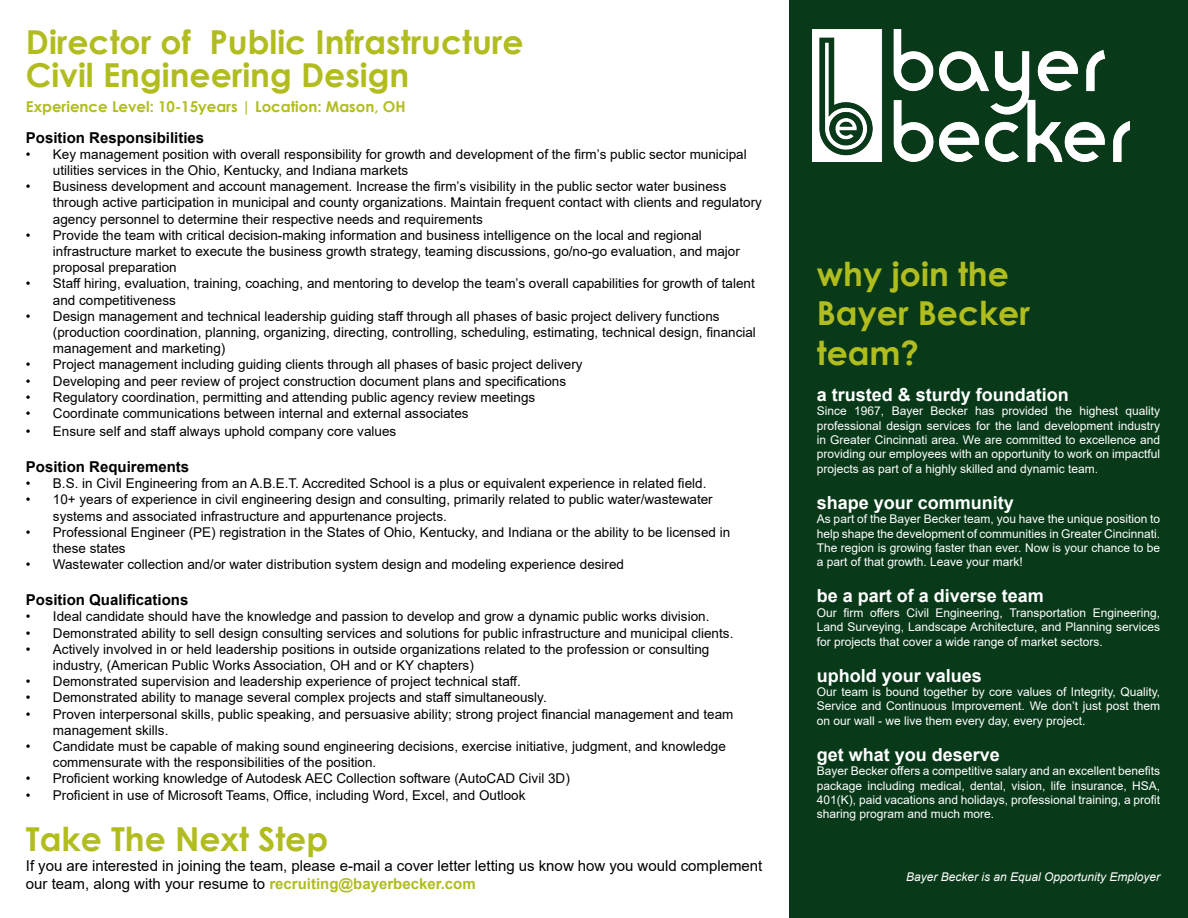
<style>
.page{position:relative;width:1188px;height:918px;background:#fff}
.page>*{position:absolute;margin:0;border:0;box-sizing:border-box;transform-origin:0 0}
.t1{font:700 33px "Century Gothic";color:#b1bd1f}
.t2{font:700 18px "Arial";color:#fff}
.t3{font:15px/18px "Arial";color:#000}
.t4{font:700 15px "Arial";color:#000}
.t5{font:700 15px "Century Gothic";color:#b1bd1f}
.t6{font:13.5px/16.2px "Arial";color:#000}
.t7{font:12px/14.4px "Arial";color:#fff;text-align:justify}
.t8{font:italic 12px "Arial";color:#fff}
.s1{font-weight:700;color:#b1bd1f}
</style>
<div class="page">
<div style="left:789px;top:0;width:399px;height:918px;background:#083a19"></div>
<img style="left:812px;top:29px;width:317px;height:133px">
<p class="t1" style="left:26px;top:17px;width:499px">Director of Public Infrastructure</p>
<p class="t1" style="left:26px;top:50px;width:385px">Civil Engineering Design</p>
<p class="t5" style="left:26px;top:96px;width:381px">Experience Level: 10-15years | Location: Mason, OH</p>
<p class="t4" style="left:26px;top:127px;width:180px">Position Responsibilities</p>
<p class="t6" style="left:53px;top:146px;width:695px;text-indent:-27px">• Key management position with overall responsibility for growth and development of the firm’s public sector municipal utilities services in the Ohio, Kentucky, and Indiana markets</p>
<p class="t6" style="left:53px;top:178px;width:711px;text-indent:-27px">• Business development and account management. Increase the firm’s visibility in the public sector water business through active participation in municipal and county organizations. Maintain frequent contact with clients and regulatory agency personnel to determine their respective needs and requirements</p>
<p class="t6" style="left:53px;top:227px;width:689px;text-indent:-27px">• Provide the team with critical decision-making information and business intelligence on the local and regional infrastructure market to execute the business growth strategy, teaming discussions, go/no-go evaluation, and major proposal preparation</p>
<p class="t6" style="left:53px;top:275px;width:703px;text-indent:-27px">• Staff hiring, evaluation, training, coaching, and mentoring to develop the team’s overall capabilities for growth of talent and competitiveness</p>
<p class="t6" style="left:53px;top:308px;width:705px;text-indent:-27px">• Design management and technical leadership guiding staff through all phases of basic project delivery functions (production coordination, planning, organizing, directing, controlling, scheduling, estimating, technical design, financial management and marketing)</p>
<p class="t6" style="left:26px;top:356px;width:558px">• Project management including guiding clients through all phases of basic project delivery</p>
<p class="t6" style="left:26px;top:373px;width:542px">• Developing and peer review of project construction document plans and specifications</p>
<p class="t6" style="left:26px;top:389px;width:511px">• Regulatory coordination, permitting and attending public agency review meetings</p>
<p class="t6" style="left:26px;top:405px;width:444px">• Coordinate communications between internal and external associates</p>
<p class="t6" style="left:26px;top:423px;width:372px">• Ensure self and staff always uphold company core values</p>
<p class="t4" style="left:26px;top:456px;width:165px">Position Requirements</p>
<p class="t6" style="left:26px;top:475px;width:682px">• B.S. in Civil Engineering from an A.B.E.T. Accredited School is a plus or equivalent experience in related field.</p>
<p class="t6" style="left:53px;top:491px;width:661px;text-indent:-27px">• 10+ years of experience in civil engineering design and consulting, primarily related to public water/wastewater systems and associated infrastructure and appurtenance projects.</p>
<p class="t6" style="left:53px;top:524px;width:679px;text-indent:-27px">• Professional Engineer (PE) registration in the States of Ohio, Kentucky, and Indiana or the ability to be licensed in these states</p>
<p class="t6" style="left:26px;top:556px;width:600px">• Wastewater collection and/or water distribution system design and modeling experience desired</p>
<p class="t4" style="left:26px;top:589px;width:164px">Position Qualifications</p>
<p class="t6" style="left:26px;top:608px;width:685px">• Ideal candidate should have the knowledge and passion to develop and grow a dynamic public works division.</p>
<p class="t6" style="left:26px;top:625px;width:709px">• Demonstrated ability to sell design consulting services and solutions for public infrastructure and municipal clients.</p>
<p class="t6" style="left:53px;top:641px;width:658px;text-indent:-27px">• Actively involved in or held leadership positions in outside organizations related to the profession or consulting industry, (American Public Works Association, OH and or KY chapters)</p>
<p class="t6" style="left:26px;top:673px;width:496px">• Demonstrated supervision and leadership experience of project technical staff.</p>
<p class="t6" style="left:26px;top:689px;width:522px">• Demonstrated ability to manage several complex projects and staff simultaneously.</p>
<p class="t6" style="left:53px;top:706px;width:682px;text-indent:-27px">• Proven interpersonal skills, public speaking, and persuasive ability; strong project financial management and team management skills.</p>
<p class="t6" style="left:53px;top:738px;width:675px;text-indent:-27px">• Candidate must be capable of making sound engineering decisions, exercise initiative, judgment, and knowledge commensurate with the responsibilities of the position.</p>
<p class="t6" style="left:26px;top:770px;width:545px">• Proficient working knowledge of Autodesk AEC Collection software (AutoCAD Civil 3D)</p>
<p class="t6" style="left:26px;top:787px;width:501px">• Proficient in use of Microsoft Teams, Office, including Word, Excel, and Outlook</p>
<p class="t1" style="left:26px;top:814px;width:304px">Take The Next Step</p>
<p class="t3" style="left:26px;top:857px;width:738px">If you are interested in joining the team, please e-mail a cover letter letting us know how you would complement our team, along with your resume to <span class="s1">recruiting@bayerbecker.com</span></p>
<p class="t1" style="left:817px;top:249px;width:194px">why join the</p>
<p class="t1" style="left:817px;top:288px;width:215px">Bayer Becker</p>
<p class="t1" style="left:817px;top:328px;width:104px">team?</p>
<p class="t2" style="left:817px;top:382px;width:254px">a trusted &amp; sturdy foundation</p>
<p class="t7" style="left:817px;top:404px;width:345px">Since 1967, Bayer Becker has provided the highest quality professional design services for the land development industry in Greater Cincinnati area. We are committed to excellence and providing our employees with an opportunity to work on impactful projects as part of a highly skilled and dynamic team.</p>
<p class="t2" style="left:817px;top:490px;width:199px">shape your community</p>
<p class="t7" style="left:817px;top:512px;width:345px">As part of the Bayer Becker team, you have the unique position to help shape the development of communities in Greater Cincinnati.<br>The region is growing faster than ever. Now is your chance to be a part of that growth. Leave your mark!</p>
<p class="t2" style="left:817px;top:583px;width:229px">be a part of a diverse team</p>
<p class="t7" style="left:817px;top:605px;width:345px">Our firm offers Civil Engineering, Transportation Engineering, Land Surveying, Landscape Architecture, and Planning services for projects that cover a wide range of market sectors.</p>
<p class="t2" style="left:817px;top:663px;width:167px">uphold your values</p>
<p class="t7" style="left:817px;top:685px;width:345px">Our team is bound together by core values of Integrity, Quality, Service and Continuous Improvement. We don’t just post them on our wall - we live them every day, every project.</p>
<p class="t2" style="left:817px;top:742px;width:185px">get what you deserve</p>
<p class="t7" style="left:817px;top:764px;width:345px">Bayer Becker offers a competitive salary and an excellent benefits package including medical, dental, vision, life insurance, HSA, 401(K), paid vacations and holidays, professional training, a profit sharing program and much more.</p>
<p class="t8" style="left:906px;top:869px;width:256px">Bayer Becker is an Equal Opportunity Employer</p>
</div>
